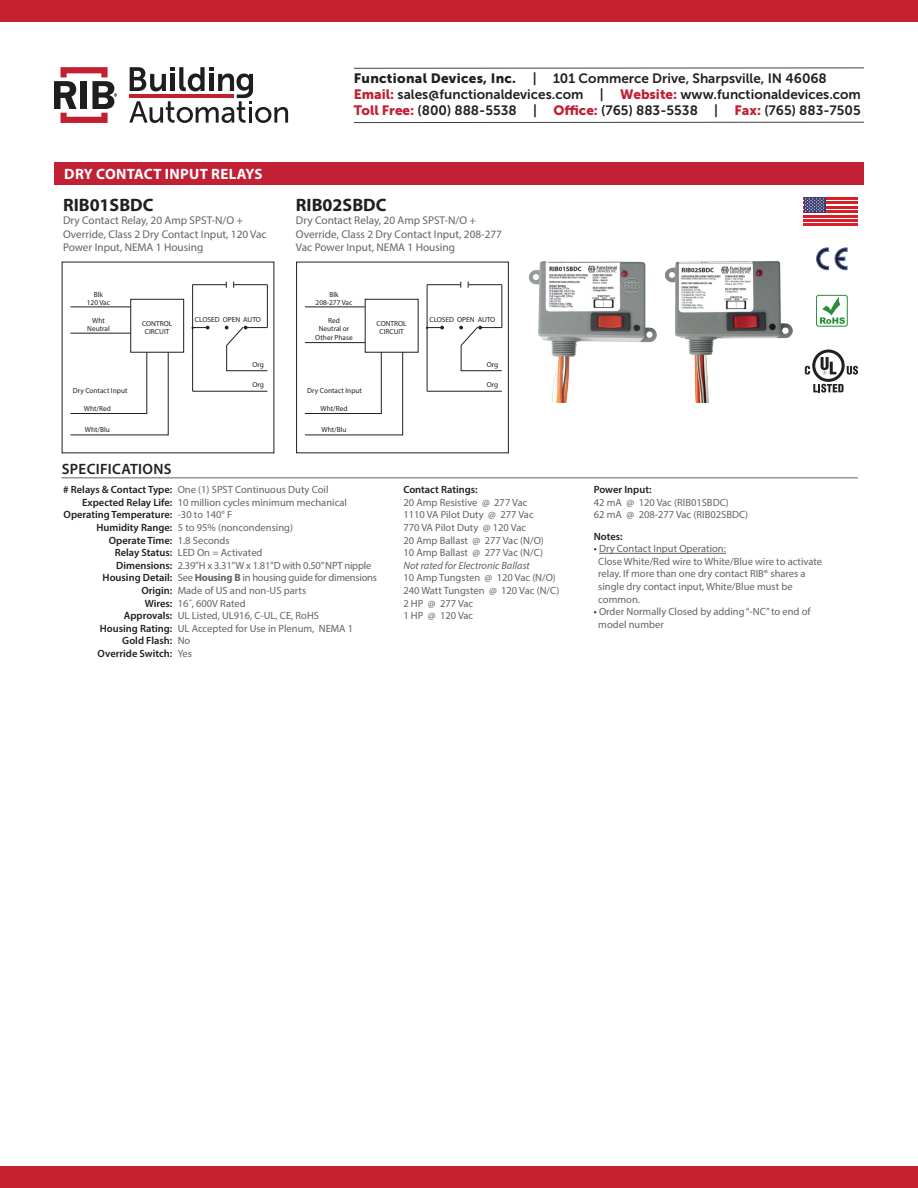
<style>
.page{position:relative;width:918px;height:1188px;background:#fff}
.page>*{position:absolute;margin:0;border:0;box-sizing:border-box;transform-origin:0 0}
.t1{font:700 18px "Myriad Pro";color:#231f20}
.t2{font:700 15px "Myriad Pro";letter-spacing:.02em;color:#fff}
.t3{font:600 15px "Myriad Pro";letter-spacing:.02em;color:#231f20}
.t4{font:13.5px/15.8px "Museo Sans 700";color:#231f20}
.t5{font:11.25px/13.5px "Myriad Pro";color:#636366}
.t6{font:10.5px/12.6px "Myriad Pro";color:#636366}
.t7{font:600 10.5px "Myriad Pro";color:#231f20}
.t8{font:10.5px "Myriad Pro";letter-spacing:-.02em;color:#636366}
.t9{font:italic 10.5px "Myriad Pro";color:#636366}
.t10{font:7.35px/8.4px "Myriad Pro";color:#231f20;text-align:center}
.s1{font-family:"Museo Sans 900"}
.s2{font-family:"Museo Sans 900";color:#c22034}
.s3{font-weight:700}
.s4{color:#231f20}
</style>
<div class="page">
<svg style="left:54px;top:67px;width:63px;height:56px"></svg>
<svg style="left:129px;top:67px;width:159px;height:56px"></svg>
<hr style="left:354px;top:122px;width:510px;height:1px;background:#3e3e3f">
<hr style="left:354px;top:68px;width:510px;height:1px;background:#3e3e3f">
<div style="left:0;top:0;width:918px;height:22px;background:#c42231"></div>
<div style="left:0;top:1166px;width:918px;height:22px;background:#c42231"></div>
<img style="left:528px;top:261px;width:129px;height:141px">
<hr style="left:599px;top:553px;width:127px;height:1px;background:#636366">
<hr style="left:62px;top:478px;width:796px;height:1px;background:#636366">
<img style="left:664px;top:261px;width:129px;height:141px">
<svg style="left:835px;top:248px;width:12px;height:22px"></svg>
<svg style="left:817px;top:248px;width:12px;height:22px"></svg>
<svg style="left:805px;top:350px;width:53px;height:43px"></svg>
<svg style="left:820px;top:297px;width:25px;height:27px"></svg>
<div style="left:816px;top:295px;width:32px;height:31px;border:1px solid #269039;border-radius:2px"></div>
<svg style="left:804px;top:200px;width:54px;height:24px"></svg>
<hr style="left:804px;top:197px;width:54px;height:3px;background:#d5202a">
<hr style="left:804px;top:202px;width:54px;height:2px;background:#d5202a">
<hr style="left:804px;top:206px;width:54px;height:2px;background:#d5202a">
<hr style="left:804px;top:211px;width:54px;height:2px;background:#d5202a">
<hr style="left:804px;top:215px;width:54px;height:2px;background:#d5202a">
<hr style="left:804px;top:219px;width:54px;height:3px;background:#d5202a">
<hr style="left:804px;top:224px;width:54px;height:2px;background:#d5202a">
<div style="left:804px;top:197px;width:21px;height:16px;background:#3c3a6e"></div>
<svg style="left:805px;top:198px;width:20px;height:14px"></svg>
<div style="left:54px;top:162px;width:810px;height:22px;background:#c22034"></div>
<div style="left:130px;top:299px;width:54px;height:53px;border:1px solid #231f20"></div>
<hr style="left:70px;top:307px;width:61px;height:1px;background:#231f20">
<hr style="left:70px;top:333px;width:61px;height:1px;background:#231f20">
<svg style="left:70px;top:352px;width:99px;height:83px"></svg>
<hr style="left:192px;top:328px;width:1px;height:63px;background:#231f20">
<hr style="left:267px;top:285px;width:1px;height:43px;background:#231f20">
<hr style="left:234px;top:284px;width:33px;height:1px;background:#231f20">
<hr style="left:193px;top:284px;width:33px;height:1px;background:#231f20">
<svg style="left:225px;top:326px;width:43px;height:45px"></svg>
<hr style="left:193px;top:391px;width:74px;height:1px;background:#231f20">
<svg style="left:191px;top:284px;width:19px;height:45px"></svg>
<div style="left:296px;top:262px;width:213px;height:191px;border:1px solid #231f20"></div>
<hr style="left:305px;top:307px;width:60px;height:1px;background:#231f20">
<hr style="left:305px;top:342px;width:60px;height:1px;background:#231f20">
<svg style="left:304px;top:352px;width:99px;height:83px"></svg>
<hr style="left:427px;top:328px;width:1px;height:63px;background:#231f20">
<hr style="left:502px;top:285px;width:1px;height:43px;background:#231f20">
<hr style="left:468px;top:284px;width:34px;height:1px;background:#231f20">
<hr style="left:427px;top:284px;width:34px;height:1px;background:#231f20">
<svg style="left:459px;top:326px;width:43px;height:45px"></svg>
<hr style="left:427px;top:391px;width:75px;height:1px;background:#231f20">
<svg style="left:426px;top:284px;width:18px;height:45px"></svg>
<p class="t4" style="left:354px;top:71px;width:509px"><span class="s1">Functional Devices, Inc.</span> | 101 Commerce Drive, Sharpsville, IN 46068<br><span class="s2">Email:</span> sales@functionaldevices.com | <span class="s2">Website:</span> www.functionaldevices.com<br><span class="s2">Toll Free:</span> (800) 888-5538 | <span class="s2">Office:</span> (765) 883-5538 | <span class="s2">Fax:</span> (765) 883-7505</p>
<p class="t2" style="left:64px;top:164px;width:200px">DRY CONTACT INPUT RELAYS</p>
<p class="t1" style="left:63px;top:193px;width:92px">RIB01SBDC</p>
<p class="t5" style="left:63px;top:214px;width:205px">Dry Contact Relay, 20 Amp SPST-N/O +<br>Override, Class 2 Dry Contact Input, 120 Vac<br>Power Input, NEMA 1 Housing</p>
<p class="t1" style="left:296px;top:193px;width:92px">RIB02SBDC</p>
<p class="t5" style="left:296px;top:214px;width:208px">Dry Contact Relay, 20 Amp SPST-N/O +<br>Override, Class 2 Dry Contact Input, 208-277<br>Vac Power Input, NEMA 1 Housing</p>
<p class="t10" style="left:87px;top:290px;width:25px">Blk<br>120 Vac</p>
<p class="t10" style="left:87px;top:316px;width:24px">Wht<br>Neutral</p>
<p class="t10" style="left:142px;top:319px;width:32px">CONTROL<br>CIRCUIT</p>
<p class="t10" style="left:195px;top:315px;width:67px">CLOSED OPEN AUTO</p>
<p class="t10" style="left:316px;top:290px;width:38px">Blk<br>208-277 Vac</p>
<p class="t10" style="left:315px;top:316px;width:39px">Red<br>Neutral or<br>Other Phase</p>
<p class="t10" style="left:377px;top:319px;width:32px">CONTROL<br>CIRCUIT</p>
<p class="t10" style="left:429px;top:315px;width:67px">CLOSED OPEN AUTO</p>
<p class="t10" style="left:252px;top:360px;width:13px">Org</p>
<p class="t10" style="left:487px;top:360px;width:13px">Org</p>
<p class="t10" style="left:73px;top:386px;width:56px">Dry Contact Input</p>
<p class="t10" style="left:252px;top:380px;width:13px">Org</p>
<p class="t10" style="left:307px;top:386px;width:56px">Dry Contact Input</p>
<p class="t10" style="left:487px;top:380px;width:13px">Org</p>
<p class="t10" style="left:84px;top:404px;width:29px">Wht/Red</p>
<p class="t10" style="left:85px;top:425px;width:26px">Wht/Blu</p>
<p class="t10" style="left:321px;top:404px;width:29px">Wht/Red</p>
<p class="t10" style="left:322px;top:425px;width:26px">Wht/Blu</p>
<p class="t3" style="left:62px;top:459px;width:111px">SPECIFICATIONS</p>
<p class="t7" style="left:63px;top:483px;width:111px"># Relays &amp; Contact Type:</p>
<p class="t7" style="left:82px;top:496px;width:92px">Expected Relay Life:</p>
<p class="t7" style="left:64px;top:508px;width:110px">Operating Temperature:</p>
<p class="t7" style="left:96px;top:521px;width:77px">Humidity Range:</p>
<p class="t7" style="left:109px;top:533px;width:65px">Operate Time:</p>
<p class="t7" style="left:115px;top:546px;width:59px">Relay Status:</p>
<p class="t7" style="left:116px;top:559px;width:58px">Dimensions:</p>
<p class="t7" style="left:103px;top:571px;width:71px">Housing Detail:</p>
<p class="t7" style="left:141px;top:584px;width:32px">Origin:</p>
<p class="t7" style="left:145px;top:596px;width:29px">Wires:</p>
<p class="t7" style="left:124px;top:609px;width:50px">Approvals:</p>
<p class="t7" style="left:100px;top:622px;width:74px">Housing Rating:</p>
<p class="t7" style="left:122px;top:634px;width:52px">Gold Flash:</p>
<p class="t7" style="left:98px;top:647px;width:76px">Override Switch:</p>
<p class="t6" style="left:178px;top:483px;width:152px">One (1) SPST Continuous Duty Coil</p>
<p class="t6" style="left:178px;top:496px;width:171px">10 million cycles minimum mechanical</p>
<p class="t6" style="left:178px;top:508px;width:56px">-30 to 140° F</p>
<p class="t6" style="left:178px;top:521px;width:117px">5 to 95% (noncondensing)</p>
<p class="t6" style="left:178px;top:534px;width:53px">1.8 Seconds</p>
<p class="t6" style="left:178px;top:546px;width:86px">LED On = Activated</p>
<p class="t8" style="left:178px;top:559px;width:195px">2.39”H x 3.31”W x 1.81”D with 0.50” NPT nipple</p>
<p class="t8" style="left:178px;top:571px;width:201px">See <span class="s3">Housing B</span> in housing guide for dimensions</p>
<p class="t6" style="left:178px;top:584px;width:130px">Made of US and non-US parts</p>
<p class="t6" style="left:178px;top:597px;width:69px">16˝, 600V Rated</p>
<p class="t6" style="left:178px;top:609px;width:143px">UL Listed, UL916, C-UL, CE, RoHS</p>
<p class="t6" style="left:178px;top:622px;width:177px">UL Accepted for Use in Plenum, NEMA 1</p>
<p class="t6" style="left:178px;top:634px;width:14px">No</p>
<p class="t6" style="left:178px;top:647px;width:16px">Yes</p>
<p class="t7" style="left:403px;top:483px;width:76px">Contact Ratings:</p>
<p class="t6" style="left:403px;top:496px;width:126px">20 Amp Resistive @ 277 Vac</p>
<p class="t6" style="left:403px;top:508px;width:132px">1110 VA Pilot Duty @ 277 Vac</p>
<p class="t6" style="left:403px;top:521px;width:124px">770 VA Pilot Duty @ 120 Vac</p>
<p class="t6" style="left:403px;top:534px;width:142px">20 Amp Ballast @ 277 Vac (N/O)</p>
<p class="t6" style="left:403px;top:546px;width:141px">10 Amp Ballast @ 277 Vac (N/C)</p>
<p class="t9" style="left:403px;top:559px;width:128px">Not rated for Electronic Ballast</p>
<p class="t6" style="left:403px;top:571px;width:154px">10 Amp Tungsten @ 120 Vac (N/O)</p>
<p class="t6" style="left:403px;top:584px;width:158px">240 Watt Tungsten @ 120 Vac (N/C)</p>
<p class="t6" style="left:403px;top:597px;width:71px">2 HP @ 277 Vac</p>
<p class="t6" style="left:403px;top:609px;width:71px">1 HP @ 120 Vac</p>
<p class="t7" style="left:594px;top:483px;width:59px">Power Input:</p>
<p class="t6" style="left:594px;top:496px;width:137px">42 mA @ 120 Vac (RIB01SBDC)</p>
<p class="t6" style="left:594px;top:508px;width:156px">62 mA @ 208-277 Vac (RIB02SBDC)</p>
<p class="t7" style="left:594px;top:529px;width:30px">Notes:</p>
<p class="t6" style="left:594px;top:542px;width:134px"><span class="s4">•</span> Dry Contact Input Operation:</p>
<p class="t6" style="left:598px;top:555px;width:225px">Close White/Red wire to White/Blue wire to activate relay. If more than one dry contact RIB® shares a single dry contact input, White/Blue must be common.</p>
<p class="t6" style="left:598px;top:605px;width:214px;text-indent:-4px"><span class="s4">•</span> Order Normally Closed by adding “-NC” to end of model number</p>
</div>
